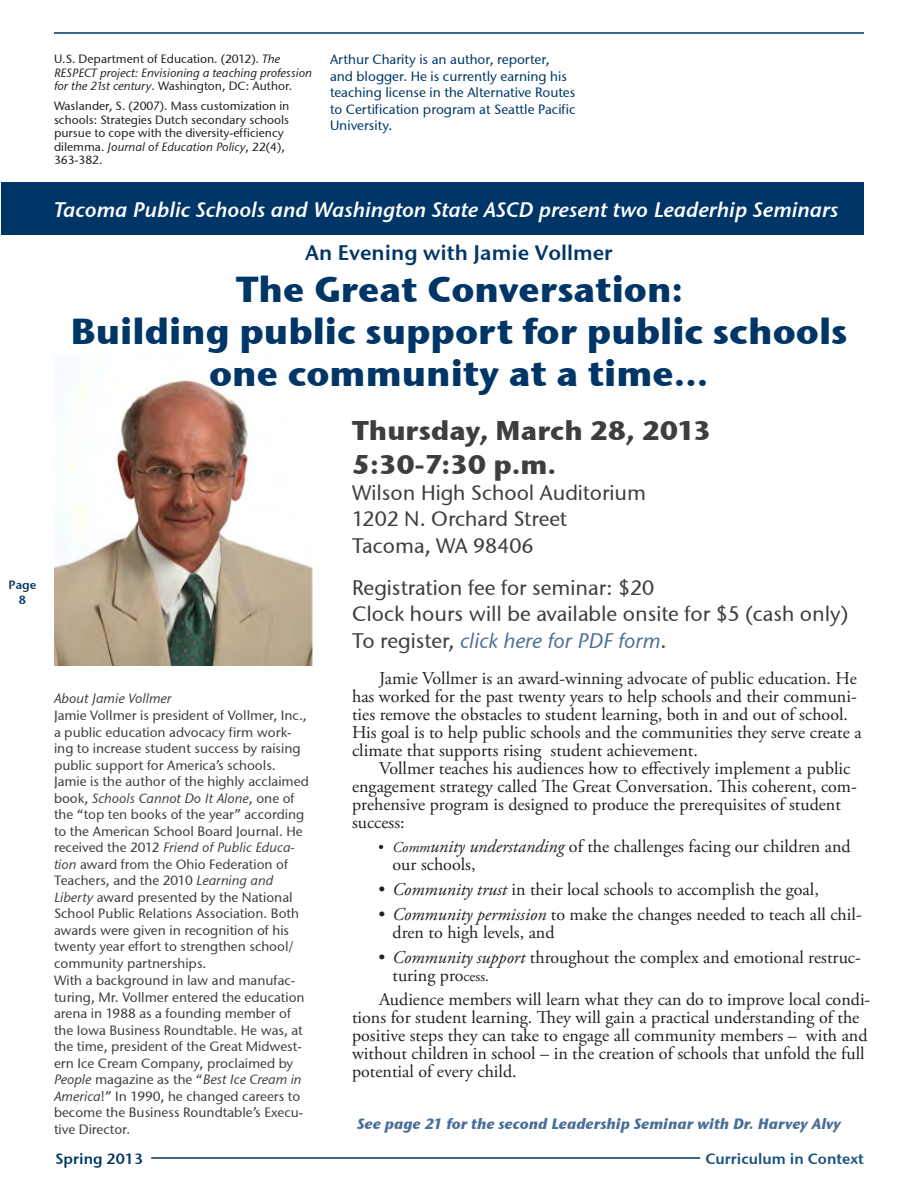
<style>
.page{position:relative;width:918px;height:1188px;background:#fff}
.page>*{position:absolute;margin:0;border:0;box-sizing:border-box;transform-origin:0 0}
.t1{font:36px/42px "Stone Sans ITCTT Bold";color:#003667;text-align:center}
.t2{font:27px/33.5px "Stone Sans ITCTT Bold";color:#3e3e3f}
.t3{font:21px/26.2px "Stone Sans ITCTT Medium";color:#3e3e3f}
.t4{font:21px "Stone Sans Semi ITCTT Italic";color:#fff}
.t5{font:21px "Stone Sans Sem ITCTT Semi";color:#003667}
.t6{font:18px/18px "Adobe Garamond Pro";color:#231f20}
.t7{font:italic 15px "Stone Sans ITCTT Bold";color:#4a6e98}
.t8{font:15px "Stone Sans Sem ITCTT Semi";color:#164f7e}
.t9{font:15px "Stone Sans Sem ITCTT Semi";color:#003667}
.t10{font:13.5px/16.6px "Stone Sans ITCTT Medium";color:#3e3e3f}
.t11{font:13.5px/16.5px "Stone Sans ITCTT Medium";color:#003667}
.t12{font:12px/13.5px "Stone Sans ITCTT Medium";color:#231f20}
.t13{font:italic 12px/13.5px "Stone Sans ITCTT Medium";color:#231f20}
.t14{font:12px/15px "Stone Sans Sem ITCTT Semi";color:#003667;text-align:center}
.s1{font-style:normal}
.s2{font-style:italic}
.s3{font-style:italic;color:#4a6e98}
.s4{font-style:italic;font-size:15px}
.s5{font-size:15px}
</style>
<div class="page">
<hr style="left:151px;top:1157px;width:549px;height:2px;background:#003667">
<hr style="left:54px;top:32px;width:810px;height:2px;background:#003667">
<img style="left:54px;top:379px;width:259px;height:286px">
<div style="left:2px;top:182px;width:862px;height:53px;background:#003667"></div>
<p class="t14" style="left:9px;top:577px;width:29px">Page<br>8</p>
<p class="t13" style="left:54px;top:52px;width:259px"><span class="s1">U.S. Department of Education. (2012).</span> The<br>RESPECT project: Envisioning a teaching profession for the 21st century<span class="s1">. Washington, DC: Author.</span></p>
<p class="t12" style="left:54px;top:99px;width:237px">Waslander, S. (2007). Mass customization in schools: Strategies Dutch secondary schools pursue to cope with the diversity-efficiency dilemma. <span class="s2">Journal of Education Policy</span>, 22(4), 363-382.</p>
<p class="t11" style="left:330px;top:51px;width:247px">Arthur Charity is an author, reporter, and blogger. He is currently earning his teaching license in the Alternative Routes to Certification program at Seattle Pacific University.</p>
<p class="t4" style="left:54px;top:197px;width:786px">Tacoma Public Schools and Washington State ASCD present two Leaderhip Seminars</p>
<p class="t5" style="left:305px;top:235px;width:309px">An Evening with Jamie Vollmer</p>
<p class="t1" style="left:70px;top:268px;width:779px">The Great Conversation:<br>Building public support for public schools one community at a time…</p>
<p class="t10" style="left:54px;top:690px;width:256px"><span class="s2">About Jamie Vollmer<br></span>Jamie Vollmer is president of Vollmer, Inc., a public education advocacy firm work&shy;ing to increase student success by raising public support for America’s schools.<br>Jamie is the author of the highly acclaimed book, <span class="s2">Schools Cannot Do It Alone</span>, one of the “top ten books of the year” according to the American School Board Journal. He received the 2012 <span class="s2">Friend of Public Educa&shy;tion</span> award from the Ohio Federation of Teachers, and the 2010 <span class="s2">Learning and Liberty</span> award presented by the National School Public Relations Association. Both awards were given in recognition of his twenty year effort to strengthen school/ community partnerships.<br>With a background in law and manufac&shy;turing, Mr. Vollmer entered the education arena in 1988 as a founding member of the Iowa Business Roundtable. He was, at the time, president of the Great Midwest&shy;ern Ice Cream Company, proclaimed by <span class="s2">People</span> magazine as the “<span class="s2">Best Ice Cream in America</span>!” In 1990, he changed careers to become the Business Roundtable’s Execu&shy;tive Director.</p>
<p class="t2" style="left:352px;top:414px;width:361px">Thursday, March 28, 2013<br>5:30-7:30 p.m.</p>
<p class="t3" style="left:352px;top:480px;width:296px">Wilson High School Auditorium<br>1202 N. Orchard Street<br>Tacoma, WA 98406</p>
<p class="t3" style="left:352px;top:575px;width:498px">Registration fee for seminar: $20<br>Clock hours will be available onsite for $5 (cash only)<br>To register, <span class="s3">click here for PDF form</span>.</p>
<p class="t6" style="left:379px;top:670px;width:479px">Jamie Vollmer is an award-winning advocate of public education. He</p>
<p class="t6" style="left:352px;top:688px;width:506px">has worked for the past twenty years to help schools and their communi-</p>
<p class="t6" style="left:352px;top:706px;width:497px">ties remove the obstacles to student learning, both in and out of school.</p>
<p class="t6" style="left:352px;top:724px;width:511px">His goal is to help public schools and the communities they serve create a</p>
<p class="t6" style="left:352px;top:742px;width:347px">climate that supports rising student achievement.</p>
<p class="t6" style="left:379px;top:760px;width:473px">Vollmer teaches his audiences how to effectively implement a public</p>
<p class="t6" style="left:352px;top:778px;width:506px">engagement strategy called The Great Conversation. This coherent, com-</p>
<p class="t6" style="left:352px;top:796px;width:490px">prehensive program is designed to produce the prerequisites of student</p>
<p class="t6" style="left:352px;top:814px;width:54px">success:</p>
<p class="t6" style="left:393px;top:838px;width:460px;text-indent:-15px"><span class="s4">• Comm</span><span class="s2">unity understanding</span> of the challenges facing our children and our schools,</p>
<p class="t6" style="left:378px;top:881px;width:443px"><span class="s2">• Community trust</span> in their local schools to accomplish the goal,</p>
<p class="t6" style="left:393px;top:906px;width:471px;text-indent:-15px"><span class="s2">• Community permission</span> to make the changes needed to teach all chil&shy;dren to high levels, and</p>
<p class="t6" style="left:393px;top:949px;width:470px;text-indent:-15px"><span class="s2">• Community support</span> throughout the complex and emotional restruc&shy;turing pro<span class="s5">cess.</span></p>
<p class="t6" style="left:352px;top:991px;width:520px;text-indent:27px">Audience members will learn what they can do to improve local condi&shy;tions for student learning. They will gain a practical understanding of the positive steps they can take to engage all community members – with and without children in school – in the creation of schools that unfold the full potential of every child.</p>
<p class="t7" style="left:357px;top:1115px;width:485px">See page 21 for the second Leadership Seminar with Dr. Harvey Alvy</p>
<p class="t9" style="left:56px;top:1146px;width:89px">Spring 2013</p>
<p class="t8" style="left:705px;top:1146px;width:160px">Curriculum in Context</p>
</div>
